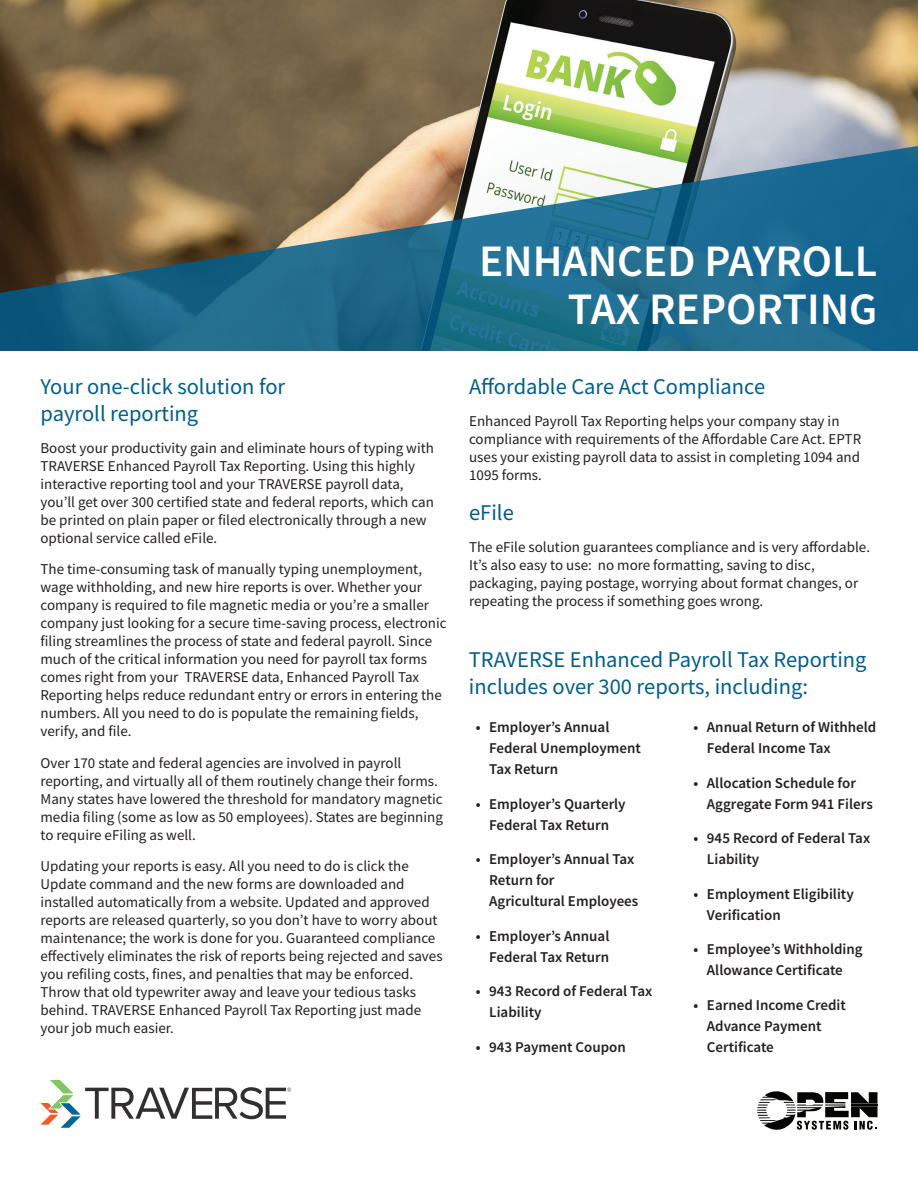
<style>
.page{position:relative;width:918px;height:1188px;background:#fff}
.page>*{position:absolute;margin:0;border:0;box-sizing:border-box;transform-origin:0 0}
.t1{font:600 45px/48px "Source Sans Pro";color:#fff;text-align:right}
.t2{font:22.5px/27px "Source Sans Pro";color:#005d8b}
.t3{font:15px/18px "Source Sans Pro";color:#231f20}
.t4{font:600 15px/21px "Source Sans Pro";color:#231f20}
</style>
<div class="page">
<svg style="left:757px;top:1091px;width:121px;height:39px"></svg>
<img style="left:0;top:0;width:918px;height:142px">
<svg style="left:0;top:142px;width:918px;height:209px;background:#497481"></svg>
<svg style="left:40px;top:1080px;width:251px;height:48px"></svg>
<h2 class="t2" style="left:40px;top:373px;width:246px">Your one-click solution for payroll reporting</h2>
<p class="t3" style="left:40px;top:439px;width:395px">Boost your productivity gain and eliminate hours of typing with TRAVERSE Enhanced Payroll Tax Reporting. Using this highly interactive reporting tool and your TRAVERSE payroll data, you’ll get over 300 certified state and federal reports, which can be printed on plain paper or filed electronically through a new optional service called eFile.</p>
<p class="t3" style="left:40px;top:560px;width:408px">The time-consuming task of manually typing unemployment, wage withholding, and new hire reports is over. Whether your company is required to file magnetic media or you’re a smaller company just looking for a secure time-saving process, electronic filing streamlines the process of state and federal payroll. Since much of the critical information you need for payroll tax forms comes right from your TRAVERSE data, Enhanced Payroll Tax Reporting helps reduce redundant entry or errors in entering the numbers. All you need to do is populate the remaining fields, verify, and file.</p>
<p class="t3" style="left:40px;top:754px;width:404px">Over 170 state and federal agencies are involved in payroll reporting, and virtually all of them routinely change their forms.<br>Many states have lowered the threshold for mandatory magnetic media filing (some as low as 50 employees). States are beginning to require eFiling as well.</p>
<p class="t3" style="left:40px;top:857px;width:404px">Updating your reports is easy. All you need to do is click the Update command and the new forms are downloaded and installed automatically from a website. Updated and approved reports are released quarterly, so you don’t have to worry about maintenance; the work is done for you. Guaranteed compliance effectively eliminates the risk of reports being rejected and saves you refiling costs, fines, and penalties that may be enforced.<br>Throw that old typewriter away and leave your tedious tasks behind. TRAVERSE Enhanced Payroll Tax Reporting just made your job much easier.</p>
<h1 class="t1" style="left:479px;top:237px;width:400px">ENHANCED PAYROLL<br>TAX REPORTING</h1>
<h2 class="t2" style="left:469px;top:373px;width:298px">Affordable Care Act Compliance</h2>
<p class="t3" style="left:469px;top:412px;width:394px">Enhanced Payroll Tax Reporting helps your company stay in compliance with requirements of the Affordable Care Act. EPTR uses your existing payroll data to assist in completing 1094 and 1095 forms.</p>
<h2 class="t2" style="left:469px;top:499px;width:46px">eFile</h2>
<p class="t3" style="left:469px;top:538px;width:402px">The eFile solution guarantees compliance and is very affordable.<br>It’s also easy to use: no more formatting, saving to disc, packaging, paying postage, worrying about format changes, or repeating the process if something goes wrong.</p>
<h2 class="t2" style="left:469px;top:646px;width:399px">TRAVERSE Enhanced Payroll Tax Reporting includes over 300 reports, including:</h2>
<p class="t4" style="left:489px;top:717px;width:153px;text-indent:-14px">• Employer’s Annual<br>Federal Unemployment<br>Tax Return</p>
<p class="t4" style="left:476px;top:793px;width:152px;text-align:center">• Employer’s Quarterly<br>Federal Tax Return</p>
<p class="t4" style="left:489px;top:849px;width:151px;text-indent:-14px">• Employer’s Annual Tax<br>Return for<br>Agricultural Employees</p>
<p class="t4" style="left:476px;top:925px;width:135px;text-align:right">• Employer’s Annual<br>Federal Tax Return</p>
<p class="t4" style="left:489px;top:981px;width:165px;text-indent:-14px">• 943 Record of Federal Tax<br>Liability</p>
<p class="t4" style="left:476px;top:1036px;width:152px">• 943 Payment Coupon</p>
<p class="t4" style="left:707px;top:717px;width:171px;text-indent:-14px">• Annual Return of Withheld<br>Federal Income Tax</p>
<p class="t4" style="left:707px;top:772px;width:167px;text-indent:-14px">• Allocation Schedule for<br>Aggregate Form 941 Filers</p>
<p class="t4" style="left:707px;top:828px;width:165px;text-indent:-14px">• 945 Record of Federal Tax<br>Liability</p>
<p class="t4" style="left:707px;top:883px;width:148px;text-indent:-14px">• Employment Eligibility<br>Verification</p>
<p class="t4" style="left:693px;top:939px;width:171px;text-align:center">• Employee’s Withholding<br>Allowance Certificate</p>
<p class="t4" style="left:707px;top:994px;width:141px;text-indent:-14px">• Earned Income Credit<br>Advance Payment<br>Certificate</p>
</div>
